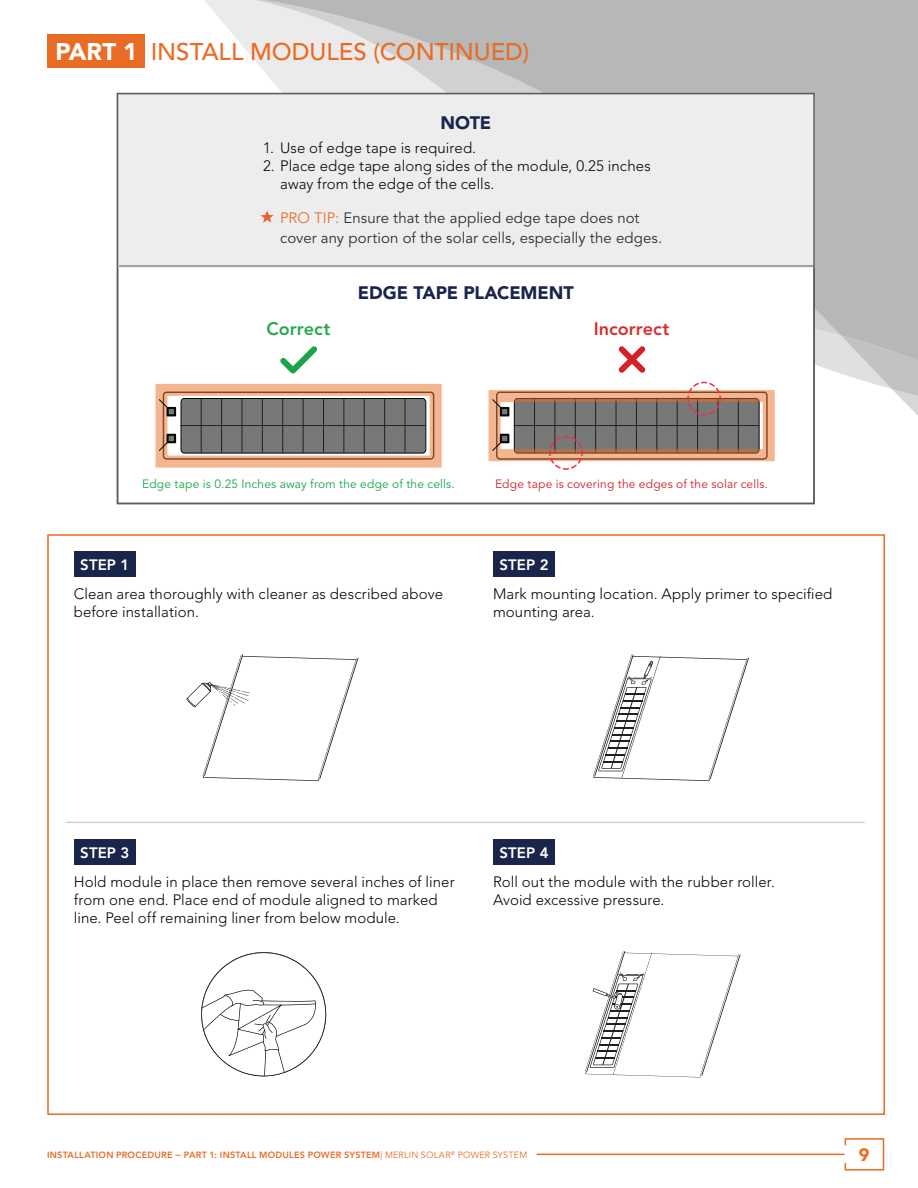
<style>
.page{position:relative;width:918px;height:1188px;background:#fff}
.page>*{position:absolute;margin:0;border:0;box-sizing:border-box;transform-origin:0 0}
._16pt_Avenir__65_Med{font:500 24px "Avenir LT Std";letter-spacing:-.005em;color:#e96c24}
._16pt_Avenir__65_Med-2{font:900 18px "Avenir LT Std";letter-spacing:-.005em;color:#19254a}
._12pt_Avenir__85_Hea{font:800 18px "Avenir LT Std";color:#d3312e}
._12pt_Avenir__85_Hea-2{font:800 18px "Avenir LT Std";color:#2aa850}
.t1{font:900 18px "Avenir LT Std";color:#e96c24}
._7pt_Avenir__35_Ligh{font:300 15px/18px "Avenir LT Std";letter-spacing:.005em;color:#050604}
.Body_-_IGNORE_BASELI{font:15px/19.5px "Avenir LT Std";letter-spacing:.005em;color:#312f30}
._7pt_Avenir__35_Ligh-2{font:800 15px "Avenir LT Std";letter-spacing:.005em;color:#fff}
.t2{font:12px "Avenir LT Std";letter-spacing:.015em;color:#1aa549}
.t3{font:12px "Avenir LT Std";letter-spacing:.015em;color:#d1232a}
._6pt_Avenir__Book{font:800 9px "Avenir LT Std";letter-spacing:.025em;color:#e96c24}
.s1{font-weight:900;color:#fff}
.s2{color:#ea722c}
.s3{font-weight:400}
</style>
<div class="page">
<svg style="left:208px;top:0;width:710px;height:306px;background:#c1c2c3"></svg>
<svg style="left:844px;top:1138px;width:41px;height:33px"></svg>
<hr style="left:537px;top:1154px;width:308px;height:1px;background:#e96c24">
<div style="left:117px;top:93px;width:698px;height:411px;background:#fff"></div>
<div style="left:118px;top:93px;width:697px;height:175px;background:#ecedec"></div>
<hr style="left:120px;top:266px;width:694px;height:1px;background:#57585a">
<div style="left:181px;top:399px;width:245px;height:54px;background:#777878;border-radius:4px"></div>
<div style="left:181px;top:398px;width:245px;height:56px;border:1px solid #050606;border-radius:4px"></div>
<hr style="left:181px;top:425px;width:244px;height:1px;background:#231f20">
<hr style="left:364px;top:399px;width:1px;height:54px;background:#231f20">
<hr style="left:344px;top:399px;width:1px;height:54px;background:#231f20">
<hr style="left:262px;top:399px;width:1px;height:54px;background:#231f20">
<hr style="left:221px;top:399px;width:1px;height:54px;background:#231f20">
<hr style="left:303px;top:399px;width:1px;height:54px;background:#231f20">
<hr style="left:201px;top:399px;width:1px;height:54px;background:#231f20">
<hr style="left:405px;top:399px;width:1px;height:54px;background:#231f20">
<hr style="left:384px;top:399px;width:1px;height:54px;background:#231f20">
<hr style="left:282px;top:399px;width:1px;height:54px;background:#231f20">
<hr style="left:242px;top:399px;width:1px;height:54px;background:#231f20">
<hr style="left:323px;top:399px;width:1px;height:54px;background:#231f20">
<svg style="left:167px;top:407px;width:9px;height:9px"></svg>
<svg style="left:159px;top:399px;width:15px;height:15px"></svg>
<svg style="left:167px;top:434px;width:9px;height:9px"></svg>
<svg style="left:159px;top:436px;width:15px;height:15px"></svg>
<svg style="left:280px;top:346px;width:37px;height:28px"></svg>
<svg style="left:497px;top:392px;width:270px;height:67px"></svg>
<div style="left:514px;top:399px;width:245px;height:54px;background:#777878;border-radius:4px"></div>
<hr style="left:514px;top:425px;width:245px;height:1px;background:#231f20">
<hr style="left:697px;top:399px;width:1px;height:54px;background:#231f20">
<hr style="left:677px;top:399px;width:1px;height:54px;background:#231f20">
<hr style="left:595px;top:399px;width:1px;height:54px;background:#231f20">
<hr style="left:555px;top:399px;width:1px;height:54px;background:#231f20">
<hr style="left:636px;top:399px;width:1px;height:54px;background:#231f20">
<hr style="left:534px;top:399px;width:1px;height:54px;background:#231f20">
<hr style="left:738px;top:399px;width:1px;height:54px;background:#231f20">
<hr style="left:718px;top:399px;width:1px;height:54px;background:#231f20">
<hr style="left:616px;top:399px;width:1px;height:54px;background:#231f20">
<hr style="left:575px;top:399px;width:1px;height:54px;background:#231f20">
<hr style="left:656px;top:399px;width:1px;height:54px;background:#231f20">
<div style="left:489px;top:390px;width:286px;height:71px;border:12px solid #e96c24"></div>
<svg style="left:500px;top:407px;width:9px;height:9px"></svg>
<svg style="left:492px;top:399px;width:15px;height:15px"></svg>
<svg style="left:500px;top:434px;width:9px;height:9px"></svg>
<svg style="left:492px;top:436px;width:15px;height:15px"></svg>
<svg style="left:618px;top:346px;width:28px;height:27px"></svg>
<svg style="left:686px;top:306px;width:232px;height:110px"></svg>
<svg style="left:548px;top:435px;width:36px;height:35px"></svg>
<div style="left:47px;top:34px;width:98px;height:33px;background:#e96c24"></div>
<div style="left:47px;top:534px;width:838px;height:581px;background:#fff;border:2px solid #e96c24"></div>
<svg style="left:186px;top:655px;width:172px;height:126px"></svg>
<svg style="left:593px;top:655px;width:156px;height:126px"></svg>
<svg style="left:201px;top:952px;width:125px;height:124px"></svg>
<svg style="left:585px;top:951px;width:156px;height:126px"></svg>
<div style="left:74px;top:551px;width:62px;height:26px;background:#19254a"></div>
<div style="left:493px;top:551px;width:62px;height:26px;background:#19254a"></div>
<div style="left:74px;top:839px;width:62px;height:26px;background:#19254a"></div>
<div style="left:493px;top:839px;width:62px;height:26px;background:#19254a"></div>
<hr style="left:66px;top:822px;width:798px;height:1px;background:#d2d1cf">
<svg style="left:261px;top:210px;width:13px;height:13px"></svg>
<div style="left:117px;top:93px;width:698px;height:411px;border:2px solid #5d5d5d"></div>
<p class="_16pt_Avenir__65_Med" style="left:55px;top:38px;width:475px"><span class="s1">PART 1</span> INSTALL MODULES (CONTINUED)</p>
<p class="_16pt_Avenir__65_Med-2" style="left:440px;top:112px;width:52px">NOTE</p>
<p class="_7pt_Avenir__35_Ligh" style="left:263px;top:139px;width:215px">1. Use of edge tape is required.</p>
<p class="_7pt_Avenir__35_Ligh" style="left:280px;top:157px;width:372px;text-indent:-17px">2. Place edge tape along sides of the module, 0.25 inches away from the edge of the cells.</p>
<p class="Body_-_IGNORE_BASELI" style="left:280px;top:209px;width:384px"><span class="s2">PRO TIP:</span> Ensure that the applied edge tape does not cover any portion of the solar cells, especially the edges.</p>
<p class="_12pt_Avenir__85_Hea-2" style="left:266px;top:318px;width:66px">Correct</p>
<p class="_16pt_Avenir__65_Med-2" style="left:358px;top:282px;width:217px">EDGE TAPE PLACEMENT</p>
<p class="_12pt_Avenir__85_Hea" style="left:594px;top:318px;width:77px">Incorrect</p>
<p class="t2" style="left:142px;top:477px;width:314px">Edge tape is 0.25 Inches away from the edge of the cells.</p>
<p class="t3" style="left:495px;top:477px;width:274px">Edge tape is covering the edges of the solar cells.</p>
<p class="_7pt_Avenir__35_Ligh-2" style="left:80px;top:556px;width:51px">STEP 1</p>
<p class="_7pt_Avenir__35_Ligh-2" style="left:499px;top:556px;width:51px">STEP 2</p>
<p class="_7pt_Avenir__35_Ligh" style="left:74px;top:585px;width:371px">Clean area thoroughly with cleaner as described above before installation.</p>
<p class="_7pt_Avenir__35_Ligh" style="left:493px;top:585px;width:341px">Mark mounting location. Apply primer to specified mounting area.</p>
<p class="_7pt_Avenir__35_Ligh-2" style="left:80px;top:843px;width:51px">STEP 3</p>
<p class="_7pt_Avenir__35_Ligh-2" style="left:499px;top:843px;width:51px">STEP 4</p>
<p class="_7pt_Avenir__35_Ligh" style="left:74px;top:873px;width:382px">Hold module in place then remove several inches of liner from one end. Place end of module aligned to marked line. Peel off remaining liner from below module.</p>
<p class="_7pt_Avenir__35_Ligh" style="left:493px;top:873px;width:283px">Roll out the module with the rubber roller.<br>Avoid excessive pressure.</p>
<p class="_6pt_Avenir__Book" style="left:47px;top:1149px;width:482px">INSTALLATION PROCEDURE − PART 1: INSTALL MODULES POWER SYSTEM<span class="s3">| MERLIN SOLAR</span><sup>®</sup> <span class="s3">POWER SYSTEM</span></p>
<p class="t1" style="left:859px;top:1144px;width:12px">9</p>
</div>
